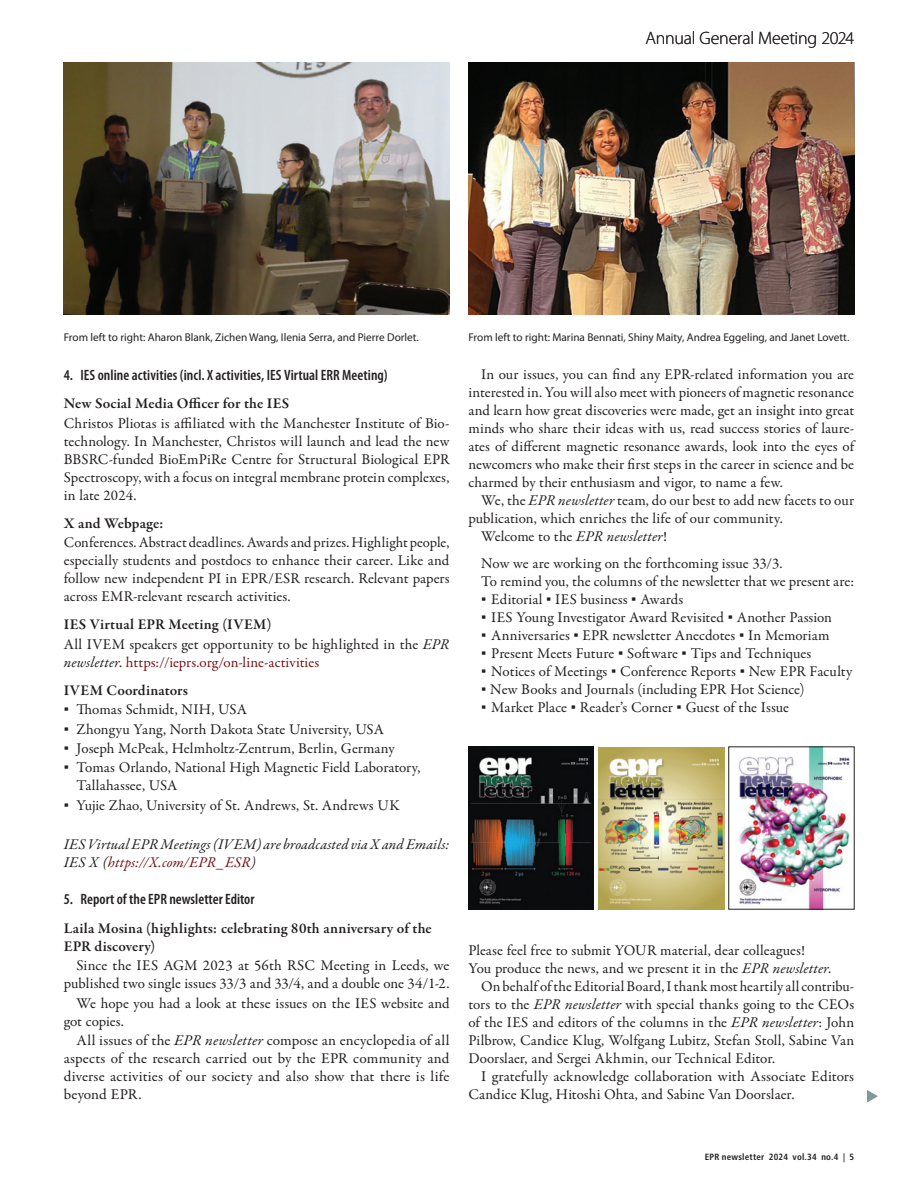
<style>
.page{position:relative;width:918px;height:1188px;background:#fff}
.page>*{position:absolute;margin:0;border:0;box-sizing:border-box;transform-origin:0 0}
.t1{font:300 18px "Myriad Pro";letter-spacing:-.015em;color:#231f20}
.t2{font:15px/18px "Garamond Premr Pro";letter-spacing:.005em;color:#231f20;text-align:justify}
.t3{font:600 15px/18px "Garamond Premr Pro";letter-spacing:.01em;color:#231f20}
.t4{font:600 condensed 15px "Myriad Pro";letter-spacing:.005em;color:#231f20}
.t5{font:italic 15px/18px "Garamond Premr Pro";letter-spacing:.01em;color:#231f20}
.t6{font:15px/27.9px "Garamond Premr Pro";letter-spacing:.005em;color:#771114}
.t7{font:11.25px "Myriad Pro";color:#231f20}
.t8{font:700 condensed 9px "Frutiger";letter-spacing:.025em;color:#231f20}
.s1{font-weight:600}
.s2{font-style:italic}
.s3{font-style:italic;color:#231f20}
.s4{color:#231f20}
.s5{font-weight:600;color:#231f20}
.s6{font-family:"Times New Roman"}
.s7{color:#771114}
</style>
<div class="page">
<img style="left:64px;top:63px;width:386px;height:252px">
<img style="left:468px;top:63px;width:386px;height:252px">
<img style="left:468px;top:747px;width:126px;height:162px">
<img style="left:599px;top:747px;width:125px;height:163px">
<img style="left:738px;top:749px;width:112px;height:158px">
<svg style="left:867px;top:1090px;width:11px;height:13px"></svg>
<p class="t1" style="left:645px;top:27px;width:210px">Annual General Meeting 2024</p>
<p class="t7" style="left:64px;top:331px;width:357px">From left to right: Aharon Blank, Zichen Wang, I lenia Serra, and Pierre Dorlet.</p>
<p class="t7" style="left:468px;top:331px;width:382px">From left to right: Marina Bennati, Shiny Maity, Andrea Eggeling, and Janet Lovett.</p>
<p class="t4" style="left:64px;top:366px;width:325px">4. IES onlineactivities (incl. X activities, IES VirtualERR Meeting)</p>
<p class="t3" style="left:64px;top:395px;width:227px">New Social Media Officer for the IES</p>
<p class="t2" style="left:64px;top:414px;width:387px">Christos Pliotas is affiliated with the Manchester Institute of Bio&shy;technology. In Manchester, Christos will launch and lead the new BBSRC-funded BioEmPiRe Centre for Structural Biological EPR Spectroscopy, with a focus on integral membrane protein complexes, in late 2024.</p>
<p class="t3" style="left:64px;top:514px;width:101px">X and Webpage:</p>
<p class="t2" style="left:64px;top:534px;width:387px">Conferences. Abstract deadlines. Awards and prizes. Highlight people, especially students and postdocs to enhance their career. Like and follow new independent PI in EPR/ESR research. Relevant papers across EMR-relevant research activities.</p>
<p class="t2" style="left:64px;top:615px;width:387px;line-height:19.5px"><span class="s1">IES Virtual EPR Meeting (IVEM)<br></span>All IVEM speakers get opportunity to be highlighted in the <span class="s2">EPR</span></p>
<p class="t6" style="left:64px;top:648px;width:257px"><span class="s3">newsletter</span><span class="s4">.</span> https://ieprs.org/on-line-activities<br><span class="s5">IVEM Coordinators</span></p>
<p class="t2" style="left:64px;top:701px;width:185px"><span class="s6">▪</span> Thomas Schmidt, NIH, USA</p>
<p class="t2" style="left:64px;top:720px;width:322px"><span class="s6">▪</span> Zhongyu Yang, North Dakota State University, USA</p>
<p class="t2" style="left:64px;top:740px;width:332px"><span class="s6">▪</span> Joseph McPeak, Helmholtz-Zentrum, Berlin, Germany</p>
<p class="t2" style="left:77px;top:759px;width:346px;text-indent:-13px"><span class="s6">▪</span> Tomas Orlando, National High Magnetic Field Laboratory,<br>Tallahassee, USA</p>
<p class="t2" style="left:64px;top:797px;width:337px"><span class="s6">▪</span> Yujie Zhao, University of St. Andrews, St. Andrews UK</p>
<p class="t5" style="left:64px;top:836px;width:387px">IES Virtual EPR Meetings (IVEM) are broadcasted via X and Emails:<br>IES X (<span class="s7">https://X.com/EPR_ESR</span>)</p>
<p class="t4" style="left:64px;top:890px;width:192px">5. Report of the EPR newsletter Editor</p>
<p class="t3" style="left:64px;top:919px;width:370px">Laila Mosina (highlights: celebrating 80th anniversary of the<br>EPR discovery)</p>
<p class="t2" style="left:64px;top:957px;width:387px;text-align:right">Since the IES AGM 2023 at 56th RSC Meeting in Leeds, we published two single issues 33/3 and 33/4, and a double one 34/1-2.</p>
<p class="t2" style="left:64px;top:994px;width:387px;text-indent:13px">We hope you had a look at these issues on the IES website and got copies.</p>
<p class="t2" style="left:64px;top:1032px;width:387px;text-indent:13px">All issues of the <span class="s2">EPR newsletter</span> compose an encyclopedia of all aspects of the research carried out by the EPR community and diverse activities of our society and also show that there is life beyond EPR.</p>
<p class="t2" style="left:468px;top:366px;width:387px;text-indent:13px">In our issues, you can find any EPR-related information you are interested in. You will also meet with pioneers of magnetic resonance and learn how great discoveries were made, get an insight into great minds who share their ideas with us, read success stories of laure&shy;ates of different magnetic resonance awards, look into the eyes of newcomers who make their first steps in the career in science and be charmed by their enthusiasm and vigor, to name a few.</p>
<p class="t2" style="left:481px;top:492px;width:374px">We, the <span class="s2">EPR newsletter</span> team, do our best to add new facets to our</p>
<p class="t2" style="left:468px;top:510px;width:316px">publication, which enriches the life of our community.</p>
<p class="t2" style="left:481px;top:528px;width:187px">Welcome to the <span class="s2">EPR newsletter</span>!</p>
<p class="t2" style="left:481px;top:555px;width:374px">Now we are working on the forthcoming issue 33/3.<br>To remind you, the columns of the newsletter that we present are:</p>
<p class="t2" style="left:481px;top:591px;width:204px"><span class="s6">▪</span> Editorial <span class="s6">▪</span> IES business <span class="s6">▪</span> Awards</p>
<p class="t2" style="left:481px;top:609px;width:352px"><span class="s6">▪</span> IES Young Investigator Award Revisited <span class="s6">▪</span> Another Passion</p>
<p class="t2" style="left:481px;top:627px;width:350px"><span class="s6">▪</span> Anniversaries <span class="s6">▪</span> EPR newsletter Anecdotes <span class="s6">▪</span> In Memoriam</p>
<p class="t2" style="left:481px;top:645px;width:332px"><span class="s6">▪</span> Present Meets Future <span class="s6">▪</span> Software <span class="s6">▪</span> Tips and Techniques</p>
<p class="t2" style="left:481px;top:663px;width:373px"><span class="s6">▪</span> Notices of Meetings <span class="s6">▪</span> Conference Reports <span class="s6">▪</span> New EPR Faculty</p>
<p class="t2" style="left:481px;top:681px;width:325px"><span class="s6">▪</span> New Books and Journals (including EPR Hot Science)</p>
<p class="t2" style="left:481px;top:699px;width:309px"><span class="s6">▪</span> Market Place <span class="s6">▪</span> Reader’s Corner <span class="s6">▪</span> Guest of the Issue</p>
<p class="t2" style="left:468px;top:942px;width:338px">Please feel free to submit YOUR material, dear colleagues!</p>
<p class="t2" style="left:468px;top:960px;width:364px">You produce the news, and we present it in the <span class="s2">EPR newsletter</span>.</p>
<p class="t2" style="left:481px;top:978px;width:375px">On behalf of the Editorial Board, I thank most heartily all contribu-</p>
<p class="t2" style="left:468px;top:996px;width:387px">tors to the <span class="s2">EPR newsletter</span> with special thanks going to the CEOs</p>
<p class="t2" style="left:468px;top:1014px;width:387px">of the IES and editors of the columns in the <span class="s2">EPR newsletter</span>: John</p>
<p class="t2" style="left:468px;top:1032px;width:387px">Pilbrow, Candice Klug, Wolfgang Lubitz, Stefan Stoll, Sabine Van</p>
<p class="t2" style="left:468px;top:1050px;width:308px">Doorslaer, and Sergei Akhmin, our Technical Editor.</p>
<p class="t2" style="left:481px;top:1068px;width:374px">I gratefully acknowledge collaboration with Associate Editors</p>
<p class="t2" style="left:468px;top:1086px;width:328px">Candice Klug, Hitoshi Ohta, and Sabine Van Doorslaer.</p>
<p class="t8" style="left:705px;top:1151px;width:151px">EPR newsletter 2024 vol.34 no.4 | 5</p>
</div>
